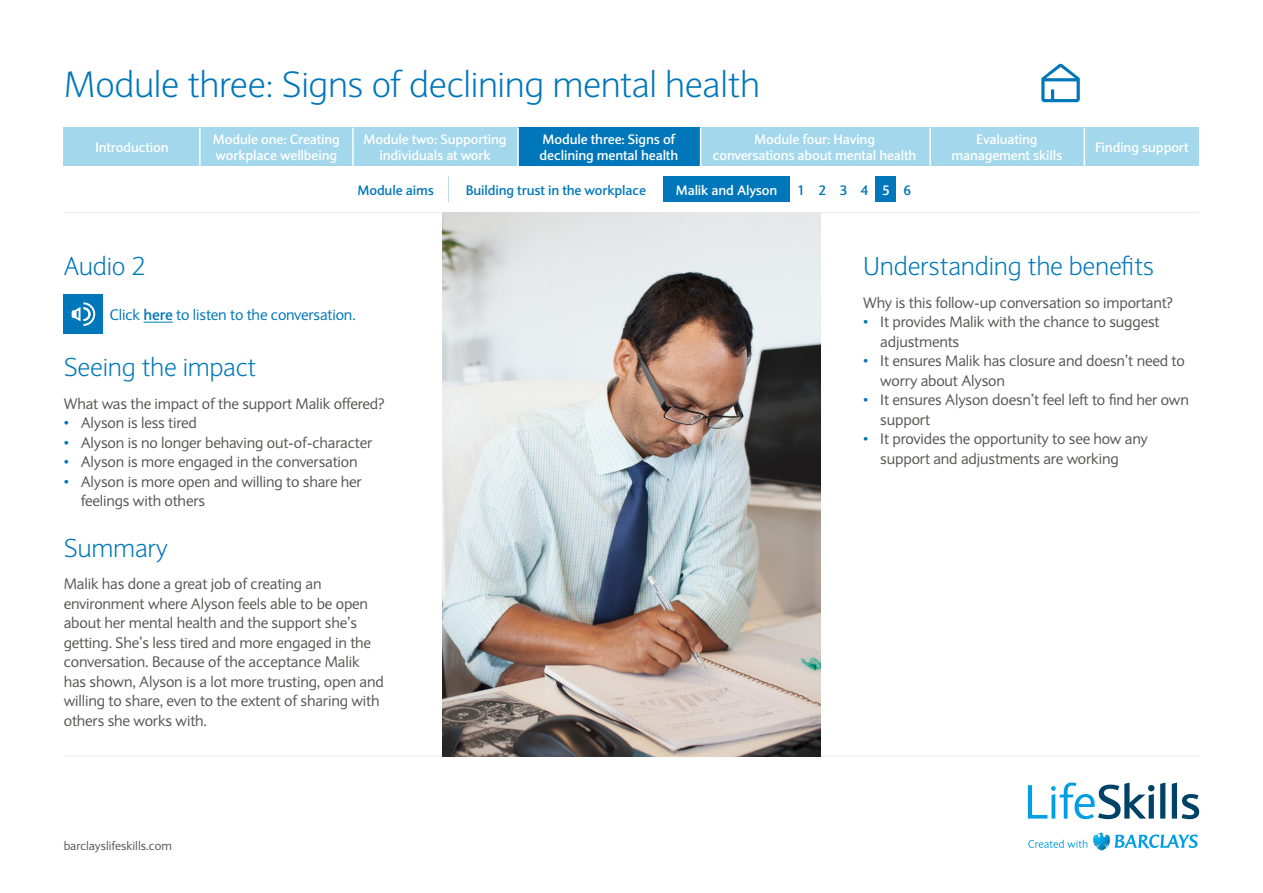
<style>
.page{position:relative;width:1263px;height:893px;background:#fff}
.page>*{position:absolute;margin:0;border:0;box-sizing:border-box;transform-origin:0 0}
.t1{font:300 36px "Expert Sans";letter-spacing:-.01em;color:#0077ba}
.t2{font:300 25.5px "Expert Sans";letter-spacing:-.01em;color:#0077ba}
.t3{font:15px/19.5px "Expert Sans";letter-spacing:-.01em;color:#575756}
.t4{font:15px "Expert Sans";letter-spacing:-.01em;color:#0077ba}
.t5{font:700 13.5px/16.5px "Expert Sans";letter-spacing:-.01em;color:#fff;text-align:center}
.t6{font:700 13.5px "Expert Sans";letter-spacing:-.01em;color:#0077ba}
.t7{font:12px "Expert Sans";color:#575756}
.s1{color:#fff}
.s2{font-weight:700}
.s3{color:#0077ba}
</style>
<div class="page">
<div style="left:663px;top:176px;width:127px;height:26px;background:#0077ba"></div>
<svg style="left:1028px;top:840px;width:59px;height:8px"></svg>
<svg style="left:1028px;top:782px;width:126px;height:37px"></svg>
<svg style="left:1160px;top:782px;width:5px;height:37px"></svg>
<svg style="left:1172px;top:782px;width:27px;height:37px"></svg>
<svg style="left:1093px;top:833px;width:104px;height:17px"></svg>
<svg style="left:1041px;top:63px;width:39px;height:39px"></svg>
<hr style="left:64px;top:212px;width:1135px;height:1px;background:#f2f2f2">
<hr style="left:64px;top:755px;width:1135px;height:2px;background:#f2f2f2">
<div style="left:875px;top:176px;width:22px;height:26px;background:#0077ba"></div>
<div style="left:64px;top:128px;width:136px;height:38px;background:#a3d7eb"></div>
<div style="left:200px;top:128px;width:153px;height:38px;background:#a3d7eb"></div>
<div style="left:352px;top:128px;width:166px;height:38px;background:#a3d7eb"></div>
<div style="left:518px;top:128px;width:182px;height:38px;background:#0077ba"></div>
<div style="left:929px;top:128px;width:155px;height:38px;background:#a3d7eb"></div>
<hr style="left:199px;top:128px;width:2px;height:38px;background:#fff">
<hr style="left:352px;top:128px;width:2px;height:38px;background:#fff">
<hr style="left:517px;top:128px;width:2px;height:38px;background:#fff">
<div style="left:1084px;top:128px;width:115px;height:38px;background:#a3d7eb"></div>
<div style="left:700px;top:128px;width:229px;height:38px;background:#a3d7eb"></div>
<hr style="left:700px;top:128px;width:1px;height:38px;background:#fff">
<hr style="left:929px;top:128px;width:2px;height:38px;background:#fff">
<hr style="left:1084px;top:128px;width:1px;height:38px;background:#fff">
<div style="left:64px;top:294px;width:39px;height:40px;background:#0077ba"></div>
<svg style="left:72px;top:302px;width:23px;height:24px"></svg>
<svg style="left:144px;top:322px;width:29px;height:1px"></svg>
<img style="left:442px;top:213px;width:379px;height:544px">
<h1 class="t1" style="left:64px;top:63px;width:698px">Module three: Signs of declining mental health</h1>
<p class="t5" style="left:95px;top:139px;width:75px">Introduction</p>
<p class="t5" style="left:213px;top:130px;width:128px;text-align:left">Module one: Creating workplace wellbeing</p>
<p class="t5" style="left:364px;top:130px;width:145px">Module two: Supporting individuals at work</p>
<p class="t5" style="left:540px;top:130px;width:140px;text-align:left">Module three: Signs of declining mental health</p>
<p class="t5" style="left:951px;top:130px;width:112px">Evaluating management skills</p>
<p class="t5" style="left:1095px;top:139px;width:95px">Finding support</p>
<p class="t5" style="left:713px;top:130px;width:205px">Module four: Having conversations about mental health</p>
<p class="t6" style="left:357px;top:181px;width:78px">Module aims</p>
<p class="t6" style="left:466px;top:181px;width:182px">Building trust in the workplace</p>
<p class="t6" style="left:797px;top:181px;width:116px">1234<span class="s1">5</span>6</p>
<p class="t5" style="left:676px;top:181px;width:103px">Malik and Alyson</p>
<h2 class="t2" style="left:64px;top:251px;width:83px">Audio 2</h2>
<p class="t4" style="left:110px;top:305px;width:248px">Click <span class="s2">here</span> to listen to the conversation.</p>
<h2 class="t2" style="left:64px;top:352px;width:194px">Seeing the impact</h2>
<p class="t3" style="left:64px;top:393px;width:322px">What was the impact of the support Malik offered?</p>
<p class="t3" style="left:64px;top:413px;width:135px"><span class="s3">•</span> Alyson is less tired</p>
<p class="t3" style="left:64px;top:432px;width:310px"><span class="s3">•</span> Alyson is no longer behaving out-of-character</p>
<p class="t3" style="left:64px;top:452px;width:295px"><span class="s3">•</span> Alyson is more engaged in the conversation</p>
<p class="t3" style="left:81px;top:471px;width:283px;text-indent:-17px"><span class="s3">•</span> Alyson is more open and willing to share her feelings with others</p>
<h2 class="t2" style="left:64px;top:533px;width:106px">Summary</h2>
<p class="t3" style="left:64px;top:574px;width:322px">Malik has done a great job of creating an environment where Alyson feels able to be open about her mental health and the support she’s getting. She’s less tired and more engaged in the conversation. Because of the acceptance Malik has shown, Alyson is a lot more trusting, open and willing to share, even to the extent of sharing with others she works with.</p>
<p class="t7" style="left:64px;top:839px;width:110px">barclayslifeskills.com</p>
<h2 class="t2" style="left:863px;top:251px;width:292px">Understanding the benefits</h2>
<p class="t3" style="left:863px;top:292px;width:311px">Why is this follow-up conversation so important?</p>
<p class="t3" style="left:880px;top:312px;width:281px;text-indent:-17px"><span class="s3">•</span> It provides Malik with the chance to suggest adjustments</p>
<p class="t3" style="left:880px;top:351px;width:306px;text-indent:-17px"><span class="s3">•</span> It ensures Malik has closure and doesn’t need to worry about Alyson</p>
<p class="t3" style="left:880px;top:390px;width:310px;text-indent:-17px"><span class="s3">•</span> It ensures Alyson doesn’t feel left to find her own support</p>
<p class="t3" style="left:880px;top:429px;width:269px;text-indent:-17px"><span class="s3">•</span> It provides the opportunity to see how any support and adjustments are working</p>
</div>
